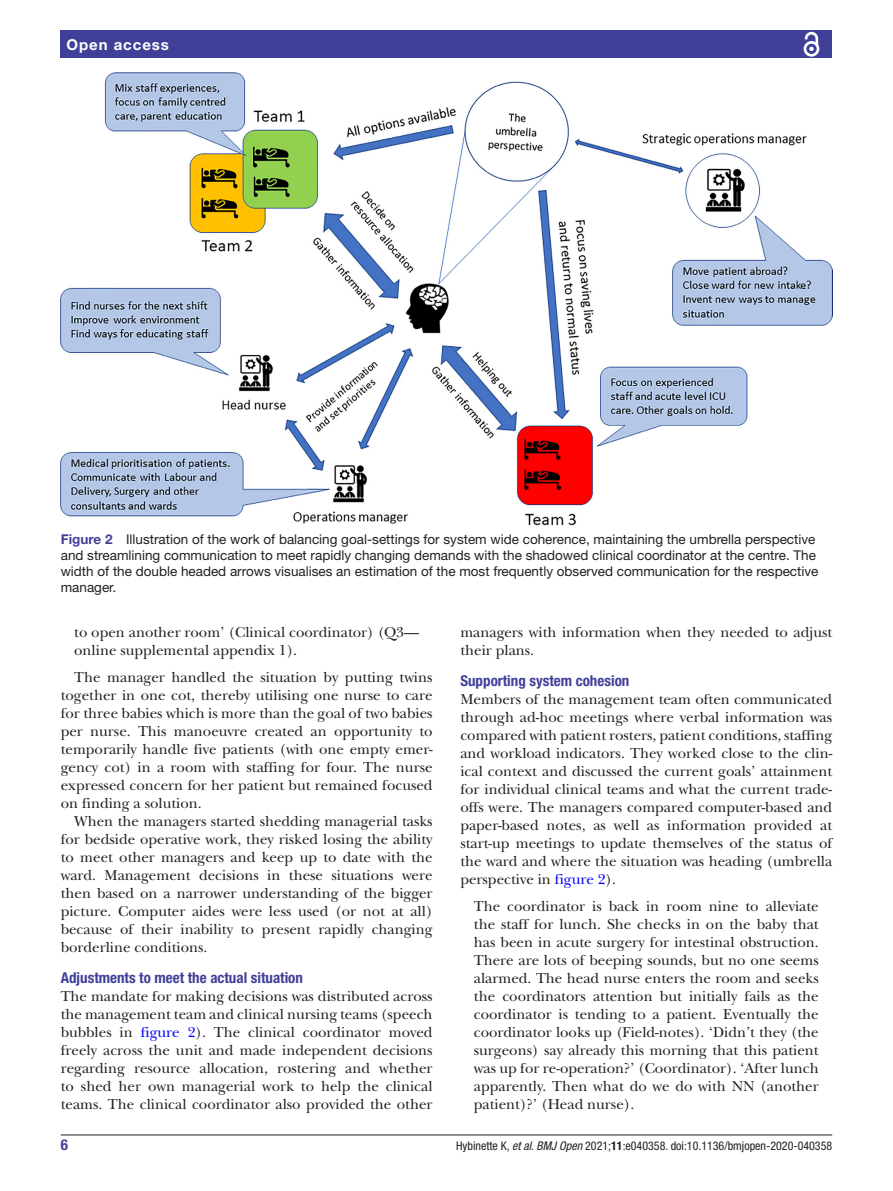
<style>
.page{position:relative;width:893px;height:1191px;background:#fff}
.page>*{position:absolute;margin:0;border:0;box-sizing:border-box;transform-origin:0 0}
.t1{font:15px/18px "New Baskerville";color:#231f20;text-align:justify}
.t2{font:700 condensed 15px "Helvetica Neue LT Std";color:#414099}
.t3{font:700 15px "Helvetica Neue LT Std";letter-spacing:.065em;color:#fff}
.t4{font:13.5px/16.2px "Helvetica Neue LT Std";color:#231f20}
.t5{font:condensed 12px "Helvetica Neue LT Std";color:#231f20}
.s1{font-weight:700;color:#414099}
.s2{color:#00f}
.s3{font-style:italic}
.s4{font-weight:700}
</style>
<div class="page">
<hr style="left:61px;top:1134px;width:771px;height:1px;background:#231f20">
<div style="left:61px;top:31px;width:771px;height:27px;background:#414099"></div>
<svg style="left:803px;top:31px;width:17px;height:26px"></svg>
<img style="left:61px;top:73px;width:771px;height:453px">
<p class="t3" style="left:66px;top:35px;width:104px">Open access</p>
<p class="t4" style="left:61px;top:530px;width:759px"><span class="s1">Figure 2</span> Illustration of the work of balancing goal-settings for system wide coherence, maintaining the umbrella perspective and streamlining communication to meet rapidly changing demands with the shadowed clinical coordinator at the centre. The width of the double headed arrows visualises an estimation of the most frequently observed communication for the respective manager.</p>
<p class="t1" style="left:74px;top:623px;width:346px">to open another room’ (Clinical coordinator) (Q3— online supplemental appendix 1).</p>
<p class="t1" style="left:61px;top:668px;width:373px;text-indent:14px">The manager handled the situation by putting twins together in one cot, thereby utilising one nurse to care for three babies which is more than the goal of two babies per nurse. This manoeuvre created an opportunity to temporarily handle five patients (with one empty emer&shy;gency cot) in a room with staffing for four. The nurse expressed concern for her patient but remained focused on finding a solution.</p>
<p class="t1" style="left:61px;top:812px;width:373px;text-indent:14px">When the managers started shedding managerial tasks for bedside operative work, they risked losing the ability to meet other managers and keep up to date with the ward. Management decisions in these situations were then based on a narrower understanding of the bigger picture. Computer aides were less used (or not at all) because of their inability to present rapidly changing borderline conditions.</p>
<p class="t2" style="left:61px;top:969px;width:244px">Adjustments to meet the actual situation</p>
<p class="t1" style="left:61px;top:987px;width:373px">The mandate for making decisions was distributed across the management team and clinical nursing teams (speech bubbles in <span class="s2">figure 2</span>). The clinical coordinator moved freely across the unit and made independent decisions regarding resource allocation, rostering and whether to shed her own managerial work to help the clinical teams. The clinical coordinator also provided the other</p>
<p class="t1" style="left:460px;top:623px;width:373px">managers with information when they needed to adjust their plans.</p>
<p class="t2" style="left:460px;top:672px;width:171px">Supporting system cohesion</p>
<p class="t1" style="left:460px;top:690px;width:373px">Members of the management team often communicated through ad-hoc meetings where verbal information was compared with patient rosters, patient conditions, staffing and workload indicators. They worked close to the clin&shy;ical context and discussed the current goals’ attainment for individual clinical teams and what the current trade&shy;offs were. The managers compared computer-based and paper-based notes, as well as information provided at start-up meetings to update themselves of the status of the ward and where the situation was heading (umbrella perspective in <span class="s2">figure 2</span>).</p>
<p class="t1" style="left:474px;top:897px;width:346px">The coordinator is back in room nine to alleviate the staff for lunch. She checks in on the baby that has been in acute surgery for intestinal obstruction.<br>There are lots of beeping sounds, but no one seems alarmed. The head nurse enters the room and seeks the coordinators attention but initially fails as the coordinator is tending to a patient. Eventually the coordinator looks up (Field-notes). ‘Didn’t they (the surgeons) say already this morning that this patient was up for re-operation?’ (Coordinator). ‘After lunch apparently. Then what do we do with NN (another patient)?’ (Head nurse).</p>
<p class="t2" style="left:61px;top:1135px;width:9px">6</p>
<p class="t5" style="left:456px;top:1138px;width:378px">Hybinette K, <span class="s3">et al</span>. <span class="s3">BMJ Open</span> 2021;<span class="s4">11</span>:e040358. doi:10.1136/bmjopen-2020-040358</p>
</div>
